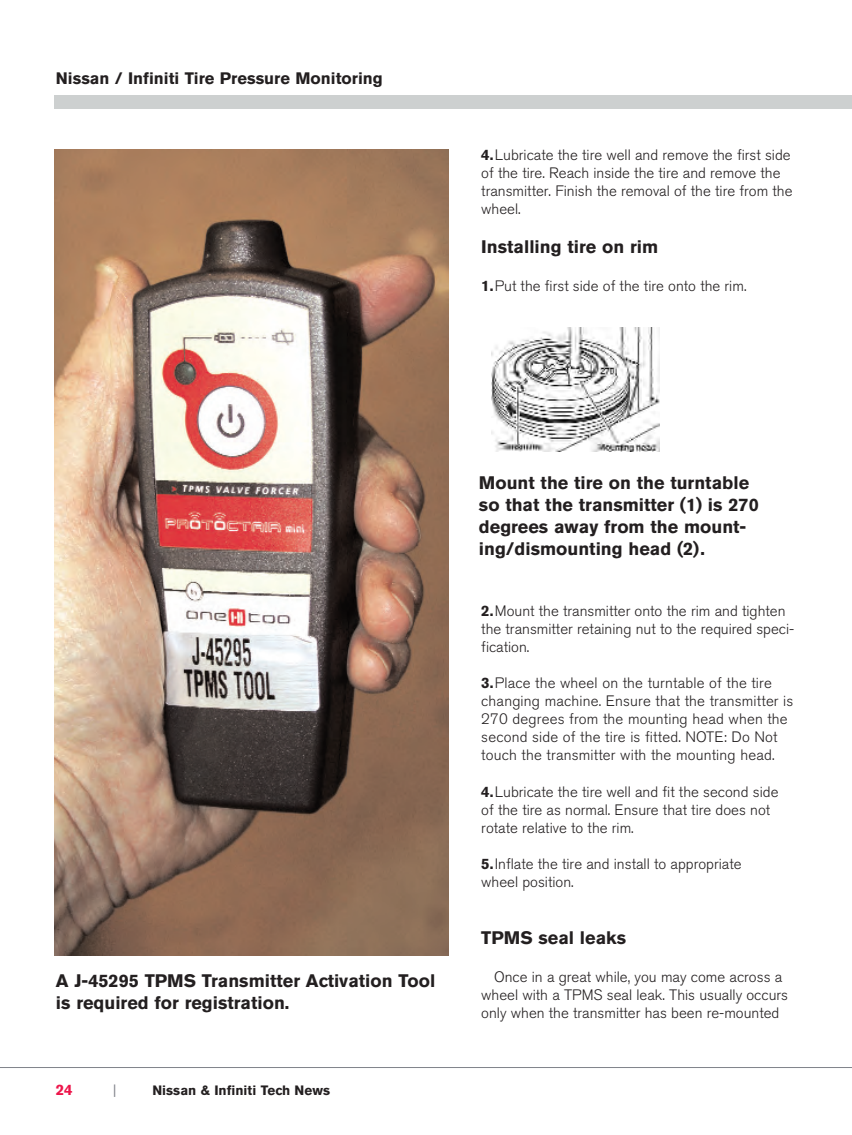
<style>
.page{position:relative;width:852px;height:1135px;background:#fff}
.page>*{position:absolute;margin:0;border:0;box-sizing:border-box;transform-origin:0 0}
.t1{font:700 18px/21.9px "Nissan AG";color:#231f20}
.t2{font:700 16.5px "Nissan AG";color:#231f20}
.t3{font:300 15px/18px "Nissan AG";color:#231f20}
.t4{font:700 15px "Nissan AG";color:#ed164b}
.t5{font:700 13.5px "Nissan AG";color:#231f20}
.t6{font:13.5px "Nissan AG";color:#80838a}
.s1{font-weight:700}
</style>
<div class="page">
<hr style="left:0;top:1067px;width:851px;height:1px;background:#80838a">
<div style="left:54px;top:95px;width:797px;height:13px;background:#cdd0d0"></div>
<img style="left:54px;top:150px;width:394px;height:806px">
<img style="left:491px;top:328px;width:168px;height:124px">
<p class="t2" style="left:56px;top:68px;width:328px">Nissan / Infiniti Tire Pressure Monitoring</p>
<p class="t3" style="left:481px;top:146px;width:312px"><span class="s1">4.</span>Lubricate the tire well and remove the first side of the tire. Reach inside the tire and remove the transmitter. Finish the removal of the tire from the wheel.</p>
<p class="t1" style="left:481px;top:236px;width:178px">Installing tire on rim</p>
<p class="t3" style="left:481px;top:277px;width:266px"><span class="s1">1.</span>Put the first side of the tire onto the rim.</p>
<p class="t1" style="left:56px;top:969px;width:381px">A J-45295 TPMS Transmitter Activation Tool is required for registration.</p>
<p class="t4" style="left:56px;top:1081px;width:18px">24</p>
<p class="t6" style="left:113px;top:1082px;width:5px">|</p>
<p class="t5" style="left:152px;top:1082px;width:179px">Nissan &amp; Infiniti Tech News</p>
<p class="t1" style="left:478px;top:472px;width:281px">Mount the tire on the turntable so that the transmitter (1) is 270 degrees away from the mount&shy;ing/dismounting head (2).</p>
<p class="t3" style="left:481px;top:602px;width:314px"><span class="s1">2.</span>Mount the transmitter onto the rim and tighten the transmitter retaining nut to the required speci&shy;fication.</p>
<p class="t3" style="left:481px;top:674px;width:313px"><span class="s1">3.</span>Place the wheel on the turntable of the tire changing machine. Ensure that the transmitter is 270 degrees from the mounting head when the second side of the tire is fitted. NOTE: Do Not touch the transmitter with the mounting head.</p>
<p class="t3" style="left:481px;top:783px;width:298px"><span class="s1">4.</span>Lubricate the tire well and fit the second side of the tire as normal. Ensure that tire does not rotate relative to the rim.</p>
<p class="t3" style="left:481px;top:855px;width:261px"><span class="s1">5.</span>Inflate the tire and install to appropriate wheel position.</p>
<p class="t1" style="left:481px;top:927px;width:146px">TPMS seal leaks</p>
<p class="t3" style="left:481px;top:967px;width:308px;text-align:center">Once in a great while, you may come across a wheel with a TPMS seal leak. This usually occurs only when the transmitter has been re-mounted</p>
</div>
